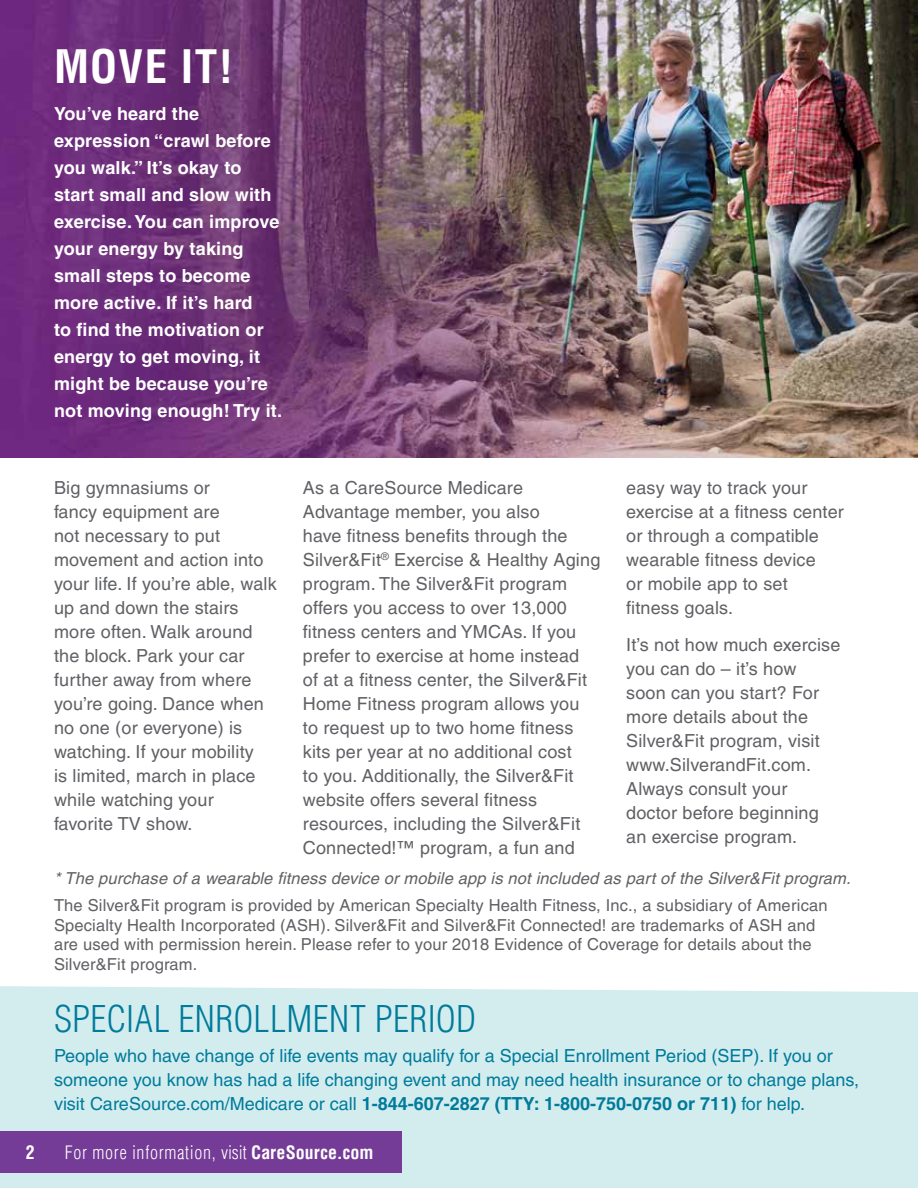
<style>
.page{position:relative;width:918px;height:1188px;background:#fff}
.page>*{position:absolute;margin:0;border:0;box-sizing:border-box;transform-origin:0 0}
.t1{font:700 condensed 45px "Helvetica LT Pro";letter-spacing:.03em;color:#fff}
.t2{font:300 condensed 36px "Helvetica LT Pro";letter-spacing:.01em;color:#007b9b}
.t3{font:18px/24px "Helvetica LT Pro";letter-spacing:.01em;color:#606165}
.t4{font:18px/24px "Helvetica LT Pro";color:#007b9b}
.t5{font:700 18px/27px "Helvetica LT Pro";letter-spacing:.01em;color:#fff}
.t6{font:300 condensed 18px "Helvetica LT Pro";letter-spacing:.035em;color:#fff}
.t7{font:700 condensed 18px "Helvetica LT Pro";color:#fff}
.t8{font:16.5px/19.8px "Helvetica LT Pro";letter-spacing:.01em;color:#606165}
.t9{font:italic 16.5px "Helvetica LT Pro";letter-spacing:.01em;color:#606165}
.s1{font-weight:700}
</style>
<div class="page">
<img style="left:0;top:0;width:918px;height:458px">
<div style="left:0;top:986px;width:918px;height:202px;background:#d3edef"></div>
<div style="left:0;top:1131px;width:402px;height:42px;background:#753c97"></div>
<h2 class="t1" style="left:54px;top:37px;width:181px">MOVE IT!</h2>
<p class="t5" style="left:54px;top:101px;width:230px">You’ve heard the expression “crawl before you walk.” It’s okay to start small and slow with exercise.You can improve your energy by taking small steps to become more active. If it’s hard<br>to find the motivation or energy to get moving, it might be because you’re not moving enough! Try it.</p>
<p class="t3" style="left:54px;top:475px;width:157px">Big gymnasiums or</p>
<p class="t3" style="left:303px;top:475px;width:222px">As a CareSource Medicare</p>
<p class="t3" style="left:54px;top:499px;width:167px">fancy equipment are</p>
<p class="t3" style="left:303px;top:499px;width:238px">Advantage member, you also</p>
<p class="t3" style="left:54px;top:523px;width:168px">not necessary to put</p>
<p class="t3" style="left:303px;top:523px;width:266px">have fitness benefits through the</p>
<p class="t3" style="left:54px;top:547px;width:211px">movement and action into</p>
<p class="t3" style="left:303px;top:547px;width:299px">Silver&amp;Fit<sup>®</sup> Exercise &amp; Healthy Aging</p>
<p class="t3" style="left:54px;top:571px;width:224px">your life. If you’re able, walk</p>
<p class="t3" style="left:303px;top:571px;width:266px">program. The Silver&amp;Fit program</p>
<p class="t3" style="left:54px;top:595px;width:186px">up and down the stairs</p>
<p class="t3" style="left:303px;top:595px;width:266px">offers you access to over 13,000</p>
<p class="t3" style="left:54px;top:619px;width:200px">more often. Walk around</p>
<p class="t3" style="left:303px;top:619px;width:275px">fitness centers and YMCAs. If you</p>
<p class="t3" style="left:54px;top:643px;width:192px">the block. Park your car</p>
<p class="t3" style="left:303px;top:643px;width:278px">prefer to exercise at home instead</p>
<p class="t3" style="left:54px;top:667px;width:199px">further away from where</p>
<p class="t3" style="left:303px;top:667px;width:286px">of at a fitness center, the Silver&amp;Fit</p>
<p class="t3" style="left:54px;top:691px;width:211px">you’re going. Dance when</p>
<p class="t3" style="left:303px;top:691px;width:278px">Home Fitness program allows you</p>
<p class="t3" style="left:54px;top:715px;width:190px">no one (or everyone) is</p>
<p class="t3" style="left:303px;top:715px;width:272px">to request up to two home fitness</p>
<p class="t3" style="left:54px;top:739px;width:201px">watching. If your mobility</p>
<p class="t3" style="left:303px;top:739px;width:270px">kits per year at no additional cost</p>
<p class="t3" style="left:54px;top:763px;width:203px">is limited, march in place</p>
<p class="t3" style="left:303px;top:763px;width:272px">to you. Additionally, the Silver&amp;Fit</p>
<p class="t3" style="left:54px;top:787px;width:161px">while watching your</p>
<p class="t3" style="left:303px;top:787px;width:236px">website offers several fitness</p>
<p class="t3" style="left:54px;top:811px;width:140px">favorite TV show.</p>
<p class="t3" style="left:303px;top:811px;width:279px">resources, including the Silver&amp;Fit<br>Connected!™ program, a fun and</p>
<p class="t3" style="left:626px;top:475px;width:219px">easy way to track your exercise at a fitness center or through a compatible wearable fitness device<br>or mobile app to set fitness goals.</p>
<p class="t3" style="left:626px;top:633px;width:216px">It’s not how much exercise you can do – it’s how soon can you start? For more details about the<br>Silver&amp;Fit program, visit www.SilverandFit.com.<br>Always consult your doctor before beginning an exercise program.</p>
<p class="t9" style="left:54px;top:869px;width:798px">* The purchase of a wearable fitness device or mobile app is not included as part of the Silver&amp;Fit program.</p>
<p class="t8" style="left:54px;top:895px;width:775px">The Silver&amp;Fit program is provided by American Specialty Health Fitness, Inc., a subsidiary of American Specialty Health Incorporated (ASH). Silver&amp;Fit and Silver&amp;Fit Connected! are trademarks of ASH and are used with permission herein. Please refer to your 2018 Evidence of Coverage for details about the Silver&amp;Fit program.</p>
<h2 class="t2" style="left:54px;top:996px;width:424px">SPECIAL ENROLLMENT PERIOD</h2>
<p class="t4" style="left:54px;top:1044px;width:807px">People who have change of life events may qualify for a Special Enrollment Period (SEP). If you or someone you know has had a life changing event and may need health insurance or to change plans, visit CareSource.com/Medicare or call <span class="s1">1-844-607-2827 (TTY: 1-800-750-0750 or 711)</span> for help.</p>
<p class="t7" style="left:26px;top:1140px;width:10px">2</p>
<p class="t6" style="left:65px;top:1141px;width:310px">For more information, visit <span class="s1">CareSource.com</span></p>
</div>
